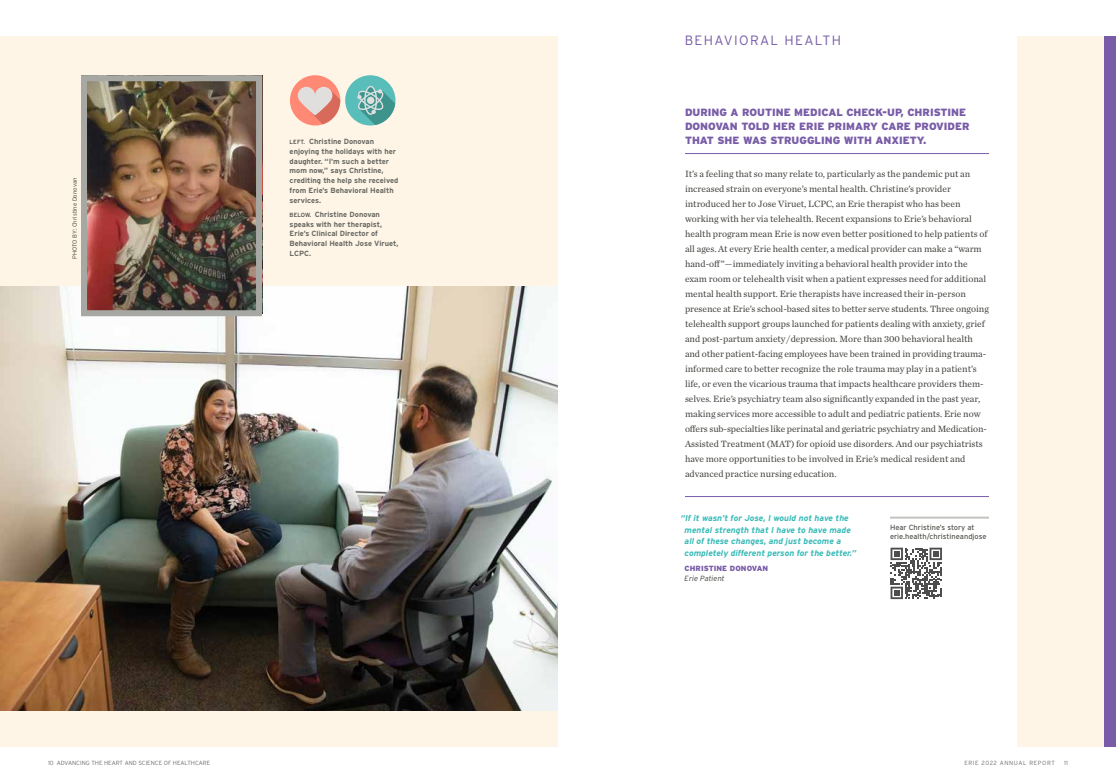
<style>
.page{position:relative;width:1116px;height:783px;background:#fff}
.page>*{position:absolute;margin:0;border:0;box-sizing:border-box;transform-origin:0 0}
.t1{font:300 13.5px "Interstate";letter-spacing:.1em;color:#785ca7}
.t2{font:900 10.5px/14px "Interstate";color:#785ca7}
.t3{font:9.5px/15px "Chronicle Text G1";color:#403f3b}
.t4{font:italic 700 8.5px/11.5px "Interstate";color:#39bbb8}
.t5{font:700 7.5px/9.8px "Interstate";color:#696a64}
.t6{font:7.5px/9px "Interstate";color:#565651}
.t7{font:900 7.5px "Interstate";letter-spacing:.01em;color:#785ca7}
.t8{font:italic 300 7.5px "Interstate";letter-spacing:.01em;color:#403f3b}
.t9{font:300 6px "Interstate";color:#6d6e71}
.t10{font:300 6px "Interstate";color:#403f3b}
.t11{font:300 6px "Interstate";letter-spacing:.1em;color:#6d6e71}
.s1{font-weight:400;font-size:6px;color:#403f3b}
</style>
<div class="page">
<div style="left:0;top:36px;width:558px;height:711px;background:#fef5e6"></div>
<div style="left:1017px;top:36px;width:99px;height:711px;background:#fef5e6"></div>
<div style="left:1104px;top:36px;width:12px;height:711px;background:#785ca7"></div>
<hr style="left:685px;top:153px;width:304px;height:1px;background:#785ca7">
<hr style="left:685px;top:496px;width:304px;height:1px;background:#785ca7">
<img style="left:0;top:286px;width:558px;height:425px">
<img style="left:88px;top:82px;width:167px;height:227px">
<div style="left:81px;top:75px;width:181px;height:241px;border:6px solid #a7a8a3"></div>
<div style="left:345px;top:75px;width:50px;height:51px;background:#59bdb9;border-radius:50%"></div>
<svg style="left:357px;top:86px;width:38px;height:39px"></svg>
<div style="left:290px;top:75px;width:50px;height:51px;background:#ff8974;border-radius:50%"></div>
<svg style="left:298px;top:87px;width:42px;height:37px"></svg>
<hr style="left:890px;top:517px;width:99px;height:2px;background:#c3c4c0">
<svg style="left:891px;top:548px;width:51px;height:51px"></svg>
<p class="t10" style="left:71px;top:259px;width:83px;rotate:-90deg">PHOTO BY: Christine Donovan</p>
<p class="t5" style="left:290px;top:137px;width:110px"><span class="s1">LEFT.</span> Christine Donovan enjoying the holidays with her daughter. “I’m such a better mom now,” says Christine, crediting the help she received from Erie’s Behavioral Health services.</p>
<p class="t5" style="left:290px;top:209px;width:110px"><span class="s1">BELOW.</span> Christine Donovan speaks with her therapist,<br>Erie’s Clinical Director of<br>Behavioral Health Jose Viruet,<br>LCPC.</p>
<h1 class="t1" style="left:685px;top:33px;width:158px">BEHAVIORAL HEALTH</h1>
<p class="t2" style="left:685px;top:106px;width:286px">DURING A ROUTINE MEDICAL CHECK-UP, CHRISTINE<br>DONOVAN TOLD HER ERIE PRIMARY CARE PROVIDER<br>THAT SHE WAS STRUGGLING WITH ANXIETY.</p>
<p class="t3" style="left:685px;top:166px;width:305px">It’s a feeling that so many relate to, particularly as the pandemic put an increased strain on everyone’s mental health. Christine’s provider introduced her to Jose Viruet, LCPC, an Erie therapist who has been working with her via telehealth. Recent expansions to Erie’s behavioral health program mean Erie is now even better positioned to help patients of all ages. At every Erie health center, a medical provider can make a “warm hand-off”—immediately inviting a behavioral health provider into the exam room or telehealth visit when a patient expresses need for additional mental health support. Erie therapists have increased their in-person presence at Erie’s school-based sites to better serve students. Three ongoing telehealth support groups launched for patients dealing with anxiety, grief and post-partum anxiety/depression. More than 300 behavioral health and other patient-facing employees have been trained in providing trauma&shy;informed care to better recognize the role trauma may play in a patient’s life, or even the vicarious trauma that impacts healthcare providers them&shy;selves. Erie’s psychiatry team also significantly expanded in the past year, making services more accessible to adult and pediatric patients. Erie now offers sub-specialties like perinatal and geriatric psychiatry and Medication-Assisted Treatment (MAT) for opioid use disorders. And our psychiatrists have more opportunities to be involved in Erie’s medical resident and advanced practice nursing education.</p>
<p class="t4" style="left:685px;top:513px;width:173px;text-indent:-4px">“If it wasn’t for Jose, I would not have the mental strength that I have to have made all of these changes, and just become a completely different person for the better.”</p>
<p class="t7" style="left:685px;top:564px;width:85px">CHRISTINE DONOVAN</p>
<p class="t8" style="left:685px;top:574px;width:42px">Erie Patient</p>
<p class="t6" style="left:890px;top:522px;width:98px">Hear Christine’s story at erie.health/christineandjose</p>
<p class="t9" style="left:48px;top:759px;width:164px">10 ADVANCING THE HEART AND SCIENCE OF HEALTHCARE</p>
<p class="t11" style="left:964px;top:759px;width:92px">ERIE 2022 ANNUAL REPORT</p>
<p class="t9" style="left:1064px;top:759px;width:5px">11</p>
</div>
